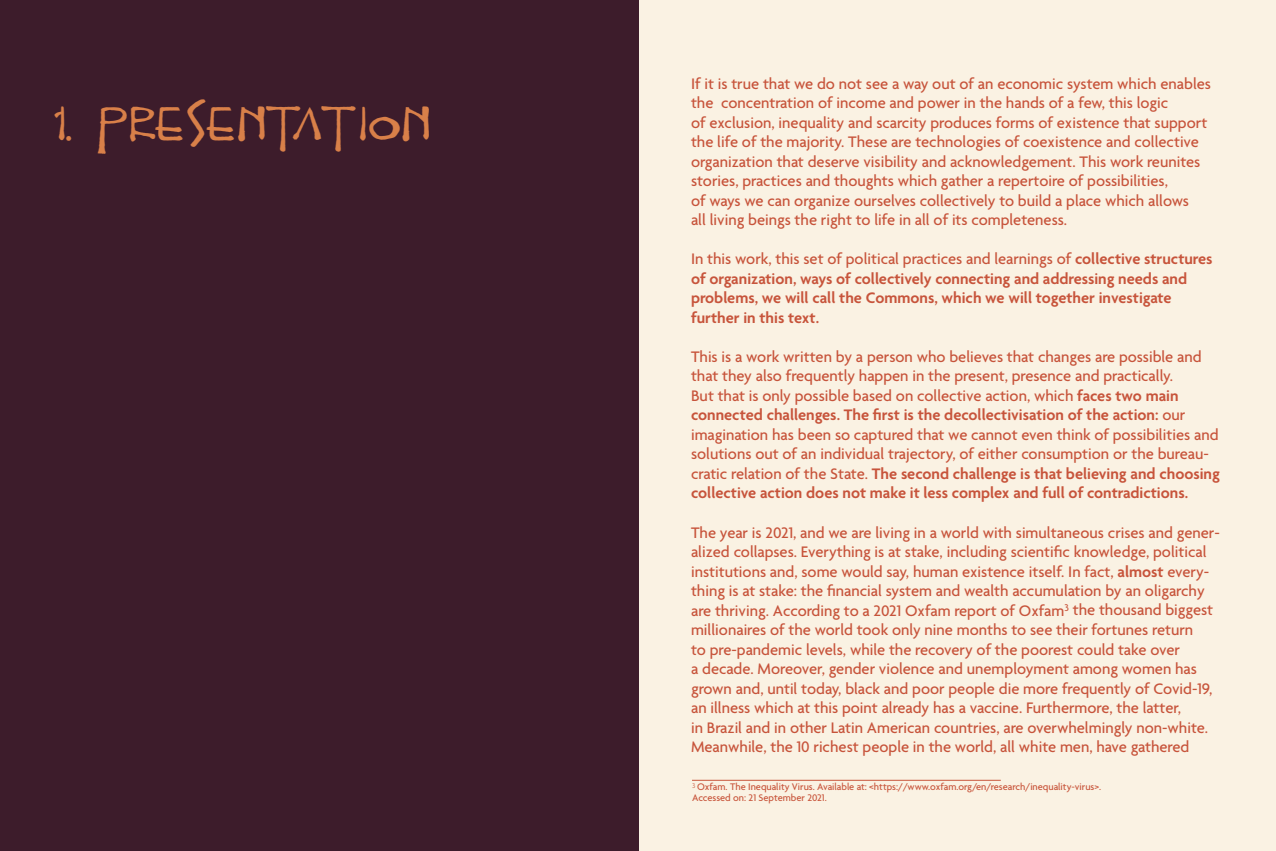
<style>
.page{position:relative;width:1276px;height:851px;background:#fff}
.page>*{position:absolute;margin:0;border:0;box-sizing:border-box;transform-origin:0 0}
.t1{font:49.5px "Epistolar";color:#d98049}
.t2{font:500 16.5px/19.5px "Agenda";color:#c7543b}
.t3{font:600 16.5px/19.5px "Agenda";color:#c7543b}
.t4{font:500 10.35px/10.4px "Agenda";color:#c8553b}
.s1{font-weight:500}
.s2{font-weight:600}
</style>
<div class="page">
<div style="left:0;top:0;width:1276px;height:850px;background:#faf2e3"></div>
<div style="left:0;top:0;width:638px;height:850px;background:#3d1c2b"></div>
<hr style="left:692px;top:779px;width:308px;height:1px;background:#c8553b">
<h1 class="t1" style="left:55px;top:93px;width:379px">1. Presentation</h1>
<p class="t2" style="left:691px;top:75px;width:521px">If it is true that we do not see a way out of an economic system which enables the concentration of income and power in the hands of a few, this logic<br>of exclusion, inequality and scarcity produces forms of existence that support the life of the majority. These are technologies of coexistence and collective organization that deserve visibility and acknowledgement. This work reunites stories, practices and thoughts which gather a repertoire of possibilities,<br>of ways we can organize ourselves collectively to build a place which allows<br>all living beings the right to life in all of its completeness.</p>
<p class="t3" style="left:691px;top:250px;width:523px"><span class="s1">In this work, this set of political practices and learnings of</span> collective structures of organization, ways of collectively connecting and addressing needs and problems, we will call the Commons, which we will together investigate further in this text.</p>
<p class="t2" style="left:691px;top:348px;width:530px">This is a work written by a person who believes that changes are possible and that they also frequently happen in the present, presence and practically.<br>But that is only possible based on collective action, which <span class="s2">faces two main connected challenges. The first is the decollectivisation of the action:</span> our imagination has been so captured that we cannot even think of possibilities and solutions out of an individual trajectory, of either consumption or the bureau&shy;cratic relation of the State. <span class="s2">The second challenge is that believing and choosing collective action does not make it less complex and full of contradictions.</span></p>
<p class="t2" style="left:691px;top:523px;width:530px">The year is 2021, and we are living in a world with simultaneous crises and gener&shy;alized collapses. Everything is at stake, including scientific knowledge, political institutions and, some would say, human existence itself. In fact, <span class="s2">almost</span> every&shy;thing is at stake: the financial system and wealth accumulation by an oligarchy are thriving. According to a 2021 Oxfam report of Oxfam<sup>3</sup> the thousand biggest millionaires of the world took only nine months to see their fortunes return<br>to pre-pandemic levels, while the recovery of the poorest could take over<br>a decade. Moreover, gender violence and unemployment among women has grown and, until today, black and poor people die more frequently of Covid-19, an illness which at this point already has a vaccine. Furthermore, the latter,<br>in Brazil and in other Latin American countries, are overwhelmingly non-white.<br>Meanwhile, the 10 richest people in the world, all white men, have gathered</p>
<p class="t4" style="left:692px;top:782px;width:411px"><sup>3</sup> Oxfam. The Inequality Virus. Available at: &lt;https://www.oxfam.org/en/research/inequality-virus&gt;.<br>Accessed on: 21 September 2021.</p>
</div>
